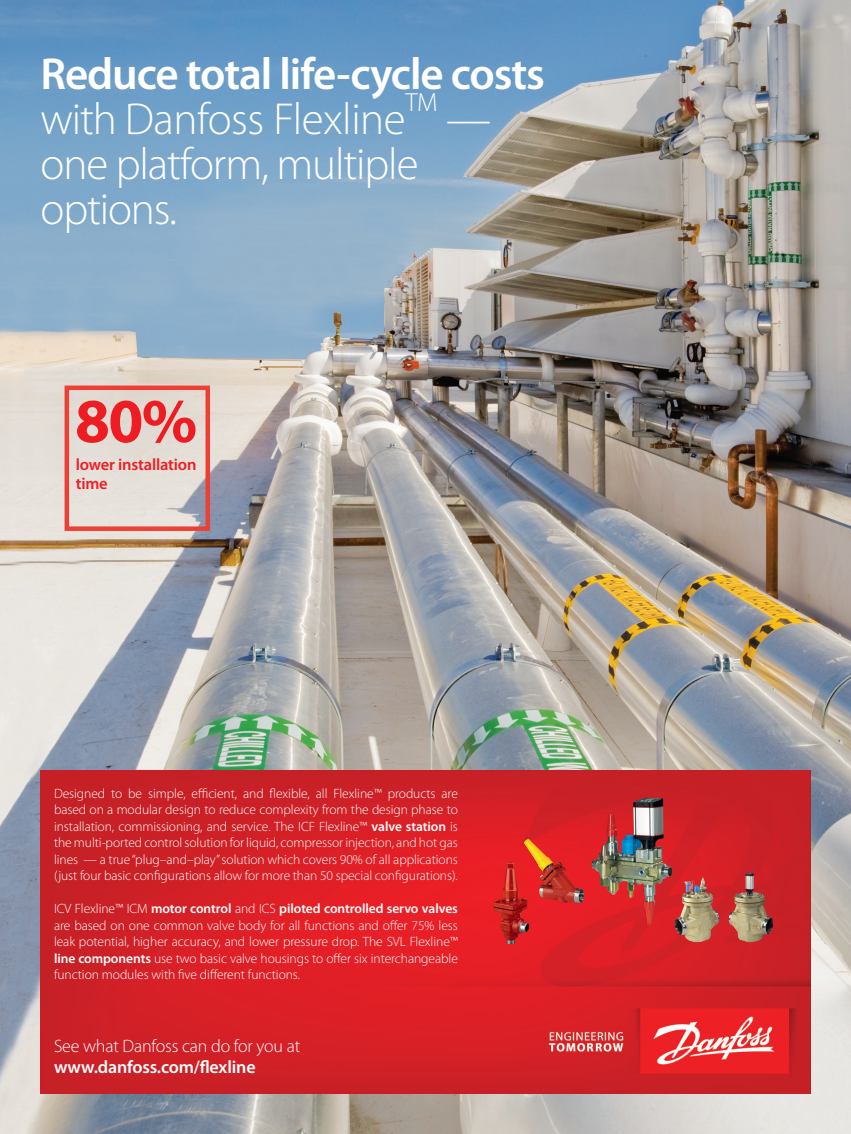
<style>
.page{position:relative;width:851px;height:1134px;background:#fff}
.page>*{position:absolute;margin:0;border:0;box-sizing:border-box;transform-origin:0 0}
.t1{font:700 63px "Myriad Pro";color:#ee1d23}
.t2{font:600 45px/45px "Myriad Pro";letter-spacing:-.025em;color:#fff}
.t3{font:300 45px "Myriad Pro";letter-spacing:-.025em;color:#fff}
.t4{font:300 26.25px "Myriad Pro";color:#fff}
.t5{font:300 18px/21.6px "Myriad Pro";letter-spacing:-.01em;color:#fff}
.t6{font:600 16.5px "Myriad Pro";letter-spacing:-.01em;color:#ee1d23}
.t7{font:300 13.5px/16.5px "Myriad Pro";letter-spacing:-.005em;color:#fff;text-align:justify}
.s1{font-weight:300}
.s2{font-weight:600}
</style>
<div class="page">
<img style="left:0;top:0;width:850px;height:1134px">
<img style="left:40px;top:771px;width:770px;height:323px">
<div style="left:65px;top:386px;width:145px;height:145px;border:4px solid #ee3f34"></div>
<img style="left:493px;top:839px;width:91px;height:105px">
<img style="left:674px;top:873px;width:99px;height:69px">
<img style="left:591px;top:798px;width:81px;height:127px">
<p class="t2" style="left:40px;top:50px;width:506px">Reduce total life-cycle costs <span class="s1">with Danfoss Flexline</span></p>
<p class="t4" style="left:405px;top:87px;width:34px">TM</p>
<p class="t3" style="left:446px;top:92px;width:46px">—</p>
<p class="t3" style="left:40px;top:137px;width:379px">one platform, multiple</p>
<p class="t3" style="left:40px;top:182px;width:138px">options.</p>
<p class="t1" style="left:75px;top:380px;width:124px">80%</p>
<p class="t6" style="left:76px;top:454px;width:122px">lower installation</p>
<p class="t6" style="left:76px;top:473px;width:34px">time</p>
<p class="t7" style="left:54px;top:785px;width:405px">Designed to be simple, efficient, and flexible, all Flexline™ products are based on a modular design to reduce complexity from the design phase to installation, commissioning, and service. The ICF Flexline™ <span class="s2">valve station</span> is the multi-ported control solution for liquid, compressor injection, and hot gas lines — a true “plug–and–play” solution which covers 90% of all applications (just four basic configurations allow for more than 50 special configurations).</p>
<p class="t7" style="left:54px;top:900px;width:405px">ICV Flexline™ ICM <span class="s2">motor control</span> and ICS <span class="s2">piloted controlled servo valves </span>are based on one common valve body for all functions and offer 75% less leak potential, higher accuracy, and lower pressure drop. The SVL Flexline™ <span class="s2">line components</span> use two basic valve housings to offer six interchangeable function modules with five different functions.</p>
<p class="t5" style="left:54px;top:1035px;width:248px">See what Danfoss can do for you at <span class="s2">www.danfoss.com/flexline</span></p>
</div>
